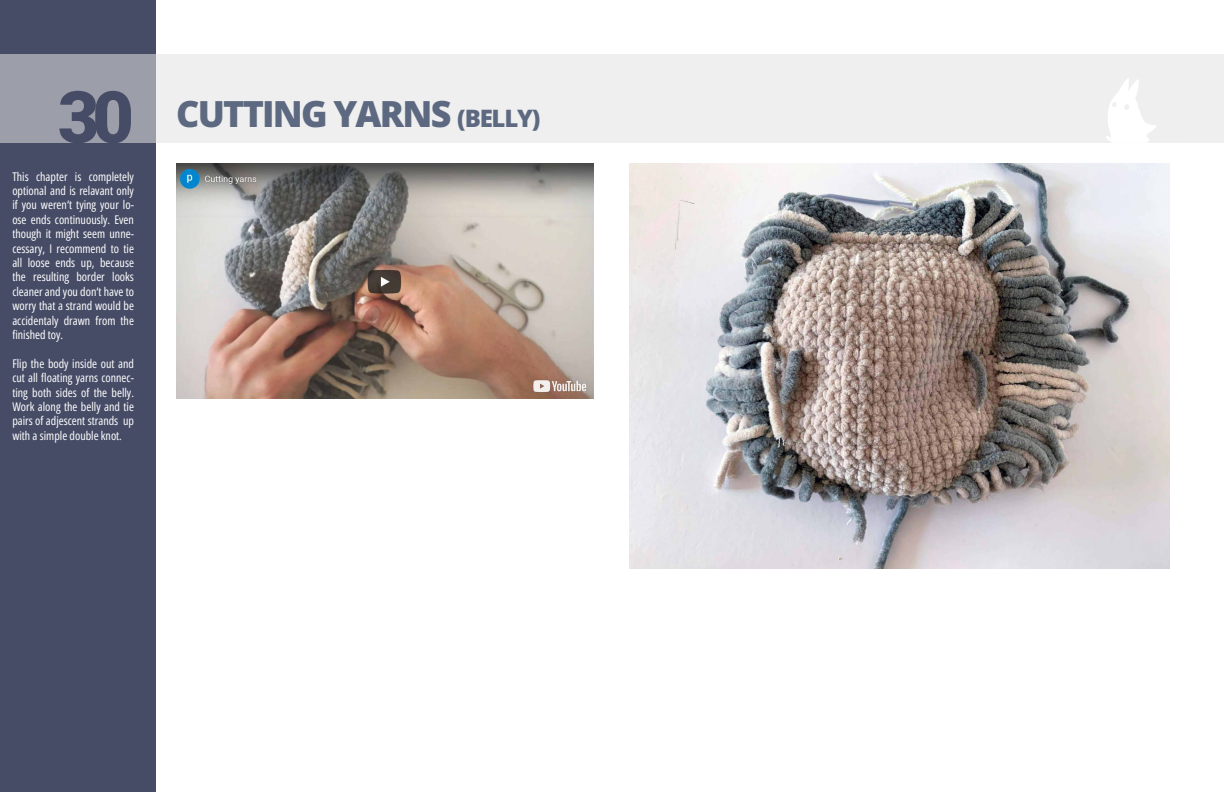
<style>
.page{position:relative;width:1224px;height:792px;background:#fff}
.page>*{position:absolute;margin:0;border:0;box-sizing:border-box;transform-origin:0 0}
.t1{font:900 72px "Roboto";color:#474c66}
.t2{font:800 36px "Open Sans";letter-spacing:-.05em;color:#5d6980}
.t3{font:12px/14.4px "Open Sans Condensed";color:#fff;text-align:justify}
.s1{font-size:24px}
</style>
<div class="page">
<div style="left:0;top:0;width:155px;height:792px;background:#474c66"></div>
<svg style="left:0;top:54px;width:1224px;height:88px;fill:#efefef"></svg>
<svg style="left:1072px;top:77px;width:116px;height:66px"></svg>
<img style="left:176px;top:163px;width:418px;height:235px">
<img style="left:630px;top:163px;width:540px;height:406px">
<h1 class="t1" style="left:58px;top:67px;width:78px">30</h1>
<p class="t3" style="left:12px;top:169px;width:123px">This chapter is completely optional and is relavant only if you weren‘t tying your lo&shy;ose ends continuously. Even though it might seem unne&shy;cessary, I recommend to tie all loose ends up, because the resulting border looks cleaner and you don‘t have to worry that a strand would be accidentaly drawn from the finished toy.</p>
<p class="t3" style="left:12px;top:356px;width:123px">Flip the body inside out and cut all floating yarns connec&shy;ting both sides of the belly.<br>Work along the belly and tie pairs of adjescent strands up with a simple double knot.</p>
<h2 class="t2" style="left:176px;top:89px;width:366px">CUTTING YARNS <span class="s1">(BELLY)</span></h2>
</div>
